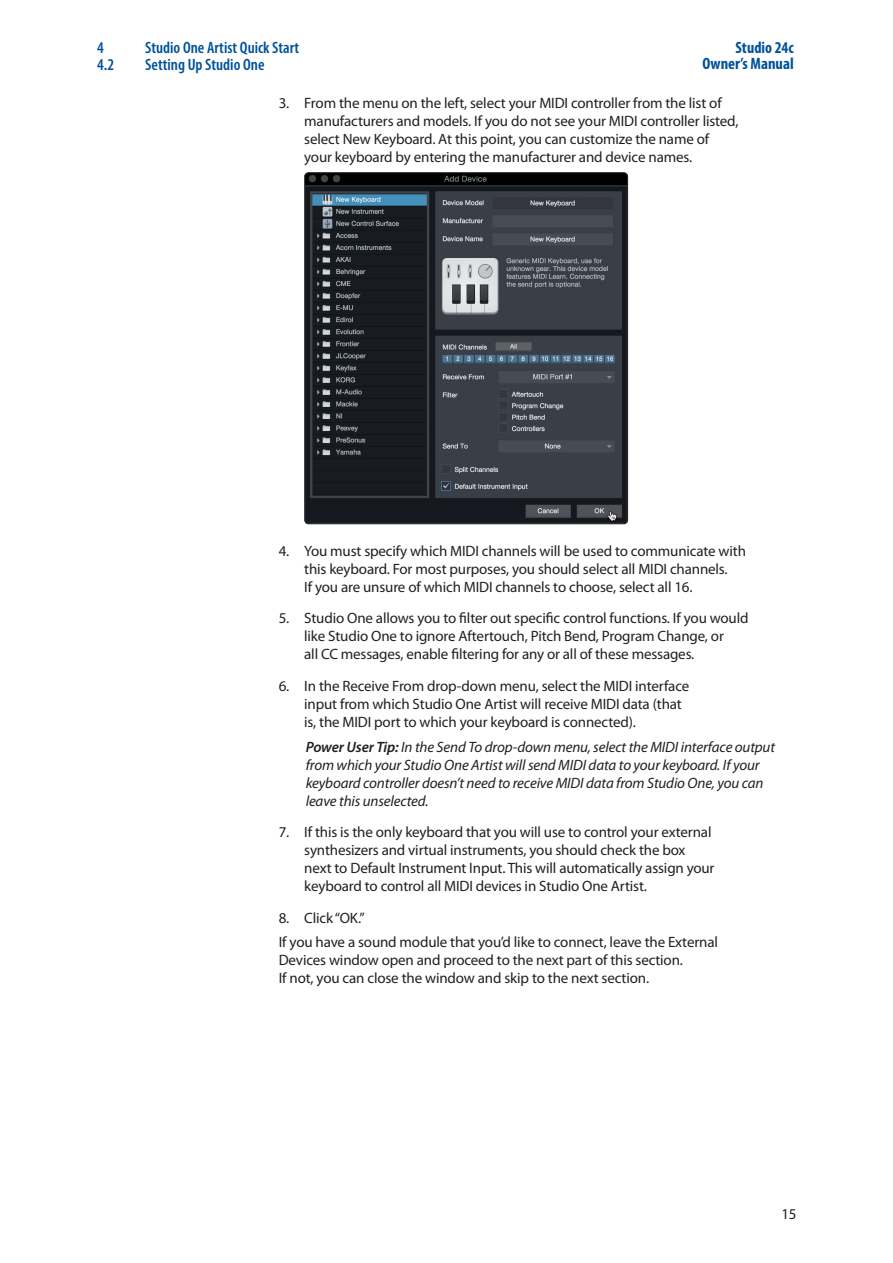
<style>
.page{position:relative;width:893px;height:1263px;background:#fff}
.page>*{position:absolute;margin:0;border:0;box-sizing:border-box;transform-origin:0 0}
.t1{font:600 condensed 16.5px "Myriad Pro";color:#01529b}
.t2{font:700 condensed 16.5px/16.5px "Myriad Pro";color:#01529b;text-align:right}
.t3{font:15px/18px "Myriad Pro";letter-spacing:-.01em;color:#231f20}
.t4{font:italic 15px/18px "Myriad Pro";letter-spacing:-.01em;color:#231f20}
.s1{font-weight:600}
</style>
<div class="page">
<img style="left:305px;top:173px;width:323px;height:351px">
<div style="left:304px;top:172px;width:324px;height:352px;border:1px solid #231f20;border-radius:4px"></div>
<p class="t2" style="left:702px;top:39px;width:93px">Studio 24c<br>Owner’s Manual</p>
<p class="t3" style="left:304px;top:95px;width:436px;text-indent:-26px">3. From the menu on the left, select your MIDI controller from the list of manufacturers and models. If you do not see your MIDI controller listed, select New Keyboard. At this point, you can customize the name of your keyboard by entering the manufacturer and device names.</p>
<p class="t1" style="left:97px;top:39px;width:8px">4</p>
<p class="t1" style="left:145px;top:39px;width:156px">Studio One Artist Quick Start</p>
<p class="t1" style="left:97px;top:56px;width:19px">4.2</p>
<p class="t1" style="left:145px;top:56px;width:121px">Setting Up Studio One</p>
<p class="t3" style="left:304px;top:542px;width:443px;text-indent:-26px">4. You must specify which MIDI channels will be used to communicate with this keyboard. For most purposes, you should select all MIDI channels.<br>If you are unsure of which MIDI channels to choose, select all 16.</p>
<p class="t3" style="left:304px;top:609px;width:446px;text-indent:-26px">5. Studio One allows you to filter out specific control functions. If you would like Studio One to ignore Aftertouch, Pitch Bend, Program Change, or<br>all CC messages, enable filtering for any or all of these messages.</p>
<p class="t3" style="left:304px;top:677px;width:387px;text-indent:-26px">6. In the Receive From drop-down menu, select the MIDI interface input from which Studio One Artist will receive MIDI data (that is, the MIDI port to which your keyboard is connected).</p>
<p class="t4" style="left:306px;top:738px;width:471px"><span class="s1">Power User Tip:</span> In the Send To drop-down menu, select the MIDI interface output from which your Studio One Artist will send MIDI data to your keyboard. If your keyboard controller doesn’t need to receive MIDI data from Studio One, you can leave this unselected.</p>
<p class="t3" style="left:304px;top:823px;width:412px;text-indent:-26px">7. If this is the only keyboard that you will use to control your external synthesizers and virtual instruments, you should check the box next to Default Instrument Input. This will automatically assign your keyboard to control all MIDI devices in Studio One Artist.</p>
<p class="t3" style="left:279px;top:905px;width:441px;line-height:24.8px">8. Click “OK.”<br>If you have a sound module that you’d like to connect, leave the External</p>
<p class="t3" style="left:279px;top:951px;width:406px">Devices window open and proceed to the next part of this section.<br>If not, you can close the window and skip to the next section.</p>
<p class="t3" style="left:781px;top:1205px;width:17px">15</p>
</div>
